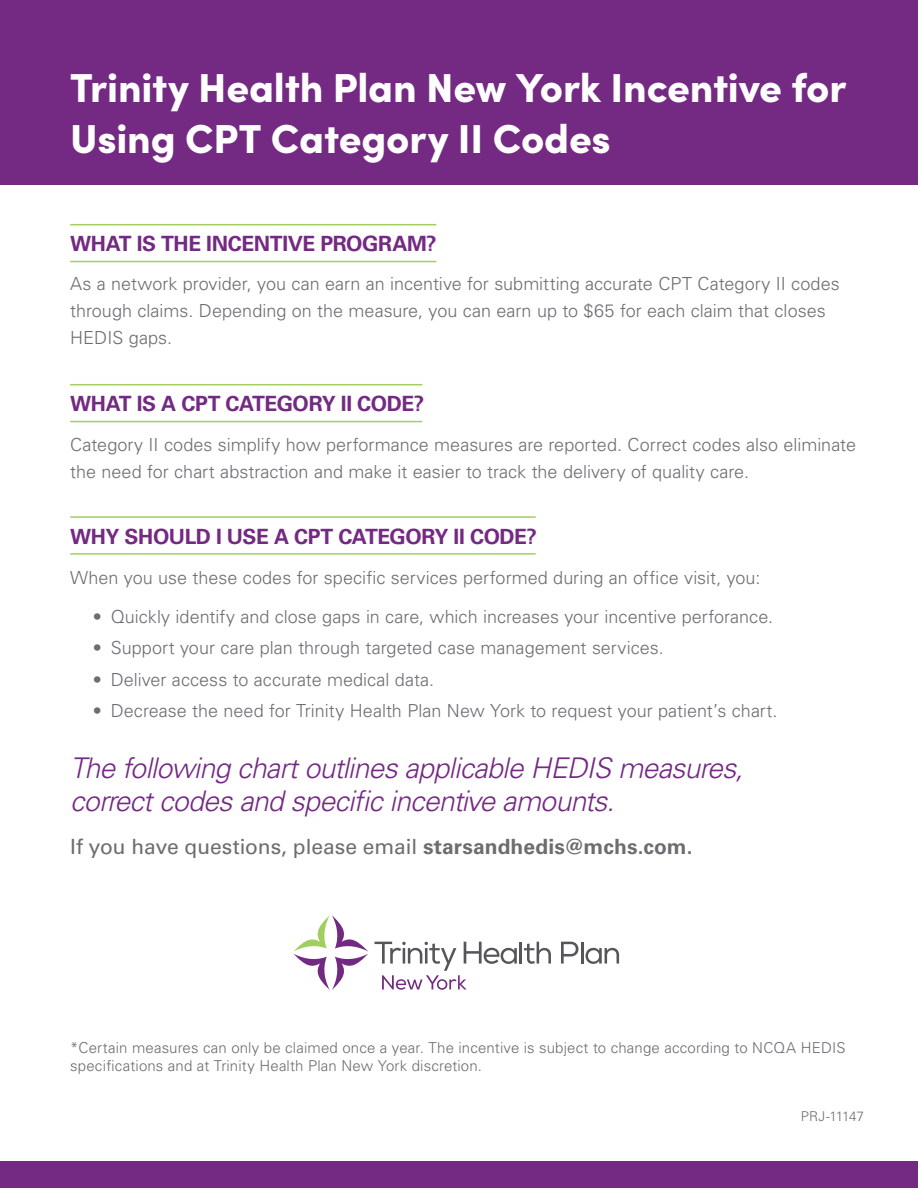
<style>
.page{position:relative;width:918px;height:1188px;background:#fff}
.page>*{position:absolute;margin:0;border:0;box-sizing:border-box;transform-origin:0 0}
.t1{font:900 40.5px/51px "Sofia Pro";letter-spacing:-.005em;color:#fff}
.t2{font:italic 300 28.5px/33px "Univers LT Std";letter-spacing:-.025em;color:#742983}
.t3{font:700 21px "Univers LT Std";letter-spacing:-.02em;color:#742983}
.t4{font:21px "Univers LT Std";letter-spacing:-.005em;color:#6c6d70}
.t5{font:300 18px/27px "Univers LT Std";color:#6c6d70}
.t6{font:300 15px/18px "Univers LT Std";letter-spacing:.01em;color:#6c6d70}
.t7{font:300 13.5px "Univers LT Std";letter-spacing:-.025em;color:#6c6d70}
.s1{font-weight:700}
</style>
<div class="page">
<div style="left:0;top:1161px;width:918px;height:27px;background:#742983"></div>
<hr style="left:70px;top:261px;width:366px;height:1px;background:#a2cf5f">
<hr style="left:70px;top:421px;width:352px;height:1px;background:#a2cf5f">
<hr style="left:70px;top:553px;width:466px;height:2px;background:#a2cf5f">
<hr style="left:70px;top:224px;width:366px;height:1px;background:#a2cf5f">
<hr style="left:70px;top:384px;width:352px;height:1px;background:#a2cf5f">
<hr style="left:70px;top:516px;width:466px;height:2px;background:#a2cf5f">
<div style="left:0;top:0;width:918px;height:185px;background:#742983"></div>
<svg style="left:293px;top:915px;width:75px;height:75px"></svg>
<hr style="left:520px;top:942px;width:2px;height:22px;background:#54565a">
<svg style="left:524px;top:942px;width:27px;height:22px"></svg>
<svg style="left:561px;top:942px;width:58px;height:22px"></svg>
<svg style="left:375px;top:941px;width:142px;height:49px"></svg>
<h1 class="t1" style="left:70px;top:59px;width:778px">Trinity Health Plan New York Incentive for<br>Using CPT Category II Codes</h1>
<p class="t3" style="left:70px;top:231px;width:368px">WHAT IS THE INCENTIVE PROGRAM?</p>
<p class="t5" style="left:70px;top:270px;width:771px">As a network provider, you can earn an incentive for submitting accurate CPT Category II codes through claims. Depending on the measure, you can earn up to $65 for each claim that closes<br>HEDIS gaps.</p>
<p class="t3" style="left:70px;top:391px;width:356px">WHAT IS A CPT CATEGORY II CODE?</p>
<p class="t5" style="left:70px;top:431px;width:787px">Category II codes simplify how performance measures are reported. Correct codes also eliminate the need for chart abstraction and make it easier to track the delivery of quality care.</p>
<p class="t3" style="left:70px;top:524px;width:468px">WHY SHOULD I USE A CPT CATEGORY II CODE?</p>
<p class="t5" style="left:70px;top:565px;width:692px">When you use these codes for specific services performed during an office visit, you:</p>
<p class="t5" style="left:93px;top:603px;width:682px">• Quickly identify and close gaps in care, which increases your incentive perforance.</p>
<p class="t5" style="left:93px;top:634px;width:573px">• Support your care plan through targeted case management services.</p>
<p class="t5" style="left:93px;top:666px;width:343px">• Deliver access to accurate medical data.</p>
<p class="t5" style="left:93px;top:697px;width:686px">• Decrease the need for Trinity Health Plan New York to request your patient’s chart.</p>
<h2 class="t2" style="left:70px;top:752px;width:675px">The following chart outlines applicable HEDIS measures, correct codes and specific incentive amounts.</h2>
<p class="t4" style="left:70px;top:834px;width:624px">If you have questions, please email <span class="s1">starsandhedis@mchs.com.</span></p>
<p class="t6" style="left:70px;top:1039px;width:777px">*Certain measures can only be claimed once a year. The incentive is subject to change according to NCQA HEDIS specifications and at Trinity Health Plan New York discretion.</p>
<p class="t7" style="left:801px;top:1108px;width:65px">PRJ-11147</p>
</div>
